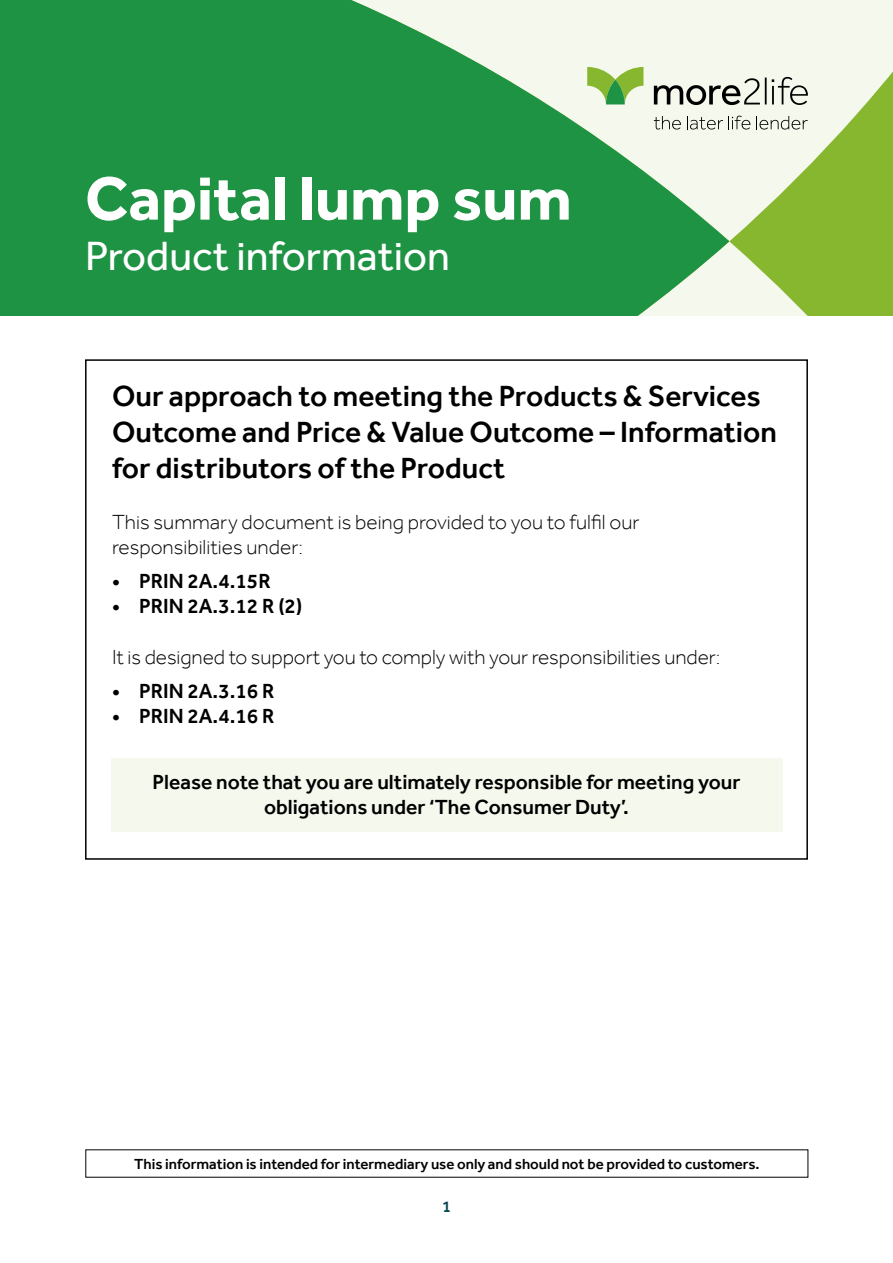
<style>
.page{position:relative;width:893px;height:1263px;background:#fff}
.page>*{position:absolute;margin:0;border:0;box-sizing:border-box;transform-origin:0 0}
.t1{font:700 63px "Effra";color:#fff}
.t2{font:42px "Effra";color:#fff}
.t3{font:500 30px/36px "Effra";color:#000}
.t4{font:500 21px/25.2px "Effra";color:#000;text-align:center}
.t5{font:300 21px/25.2px "Effra";letter-spacing:-.005em;color:#000}
.t6{font:500 16.5px "Effra";color:#0a4753}
.t7{font:500 15px "Effra";color:#000}
</style>
<div class="page">
<svg style="left:729px;top:0;width:164px;height:316px;background:#c2d995"></svg>
<svg style="left:0;top:0;width:729px;height:316px;background:#42a460"></svg>
<svg style="left:587px;top:67px;width:56px;height:37px;background:#9fc877"></svg>
<svg style="left:654px;top:77px;width:154px;height:28px;background:#b6b8b0"></svg>
<svg style="left:654px;top:116px;width:27px;height:14px"></svg>
<svg style="left:687px;top:116px;width:63px;height:14px"></svg>
<svg style="left:756px;top:116px;width:52px;height:14px"></svg>
<div style="left:85px;top:359px;width:723px;height:501px;border:2px solid #000"></div>
<div style="left:111px;top:758px;width:671px;height:73px;background:#f5f8ed"></div>
<h1 class="t1" style="left:85px;top:161px;width:488px">Capital lump sum</h1>
<h2 class="t2" style="left:85px;top:231px;width:366px">Product information</h2>
<h3 class="t3" style="left:112px;top:378px;width:666px">Our approach to meeting the Products &amp; Services<br>Outcome and Price &amp; Value Outcome – Information for distributors of the Product</h3>
<p class="t5" style="left:112px;top:509px;width:529px">This summary document is being provided to you to fulfil our responsibilities under:</p>
<p class="t4" style="left:112px;top:568px;width:160px">• PRIN 2A.4.15R</p>
<p class="t4" style="left:112px;top:593px;width:192px">• PRIN 2A.3.12 R (2)</p>
<p class="t5" style="left:112px;top:644px;width:610px">It is designed to support you to comply with your responsibilities under:</p>
<p class="t4" style="left:112px;top:678px;width:164px">• PRIN 2A.3.16 R</p>
<p class="t4" style="left:112px;top:703px;width:164px">• PRIN 2A.4.16 R</p>
<p class="t4" style="left:152px;top:769px;width:589px">Please note that you are ultimately responsible for meeting your obligations under ‘The Consumer Duty’.</p>
<p class="t7" style="left:134px;top:1154px;width:627px">This information is intended for intermediary use only and should not be provided to customers.</p>
<p class="t6" style="left:442px;top:1196px;width:10px">1</p>
</div>
